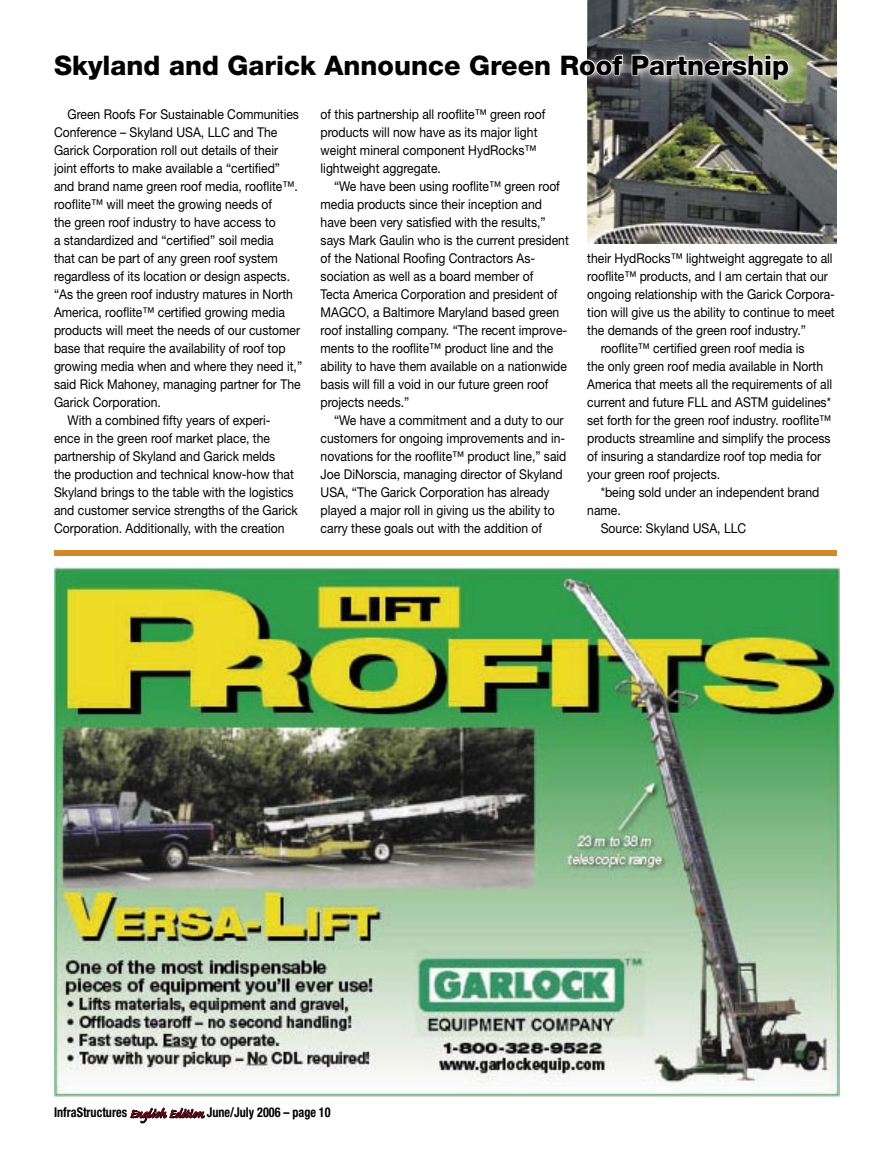
<style>
.page{position:relative;width:891px;height:1161px;background:#fff}
.page>*{position:absolute;margin:0;border:0;box-sizing:border-box;transform-origin:0 0}
.t1{font:800 27px "Helvetica Neue";color:#000}
.t2{font:13.5px/18px "Helvetica Neue";color:#000;scale:.9 1}
.t3{font:700 condensed 13.5px "Helvetica Neue";color:#000;scale:.9 1}
.s1{font-family:"Caflisch Script Pro";font-weight:400;font-stretch:normal;font-size:15px;color:#b00d2c}
</style>
<div class="page">
<svg style="left:130px;top:1107px;width:75px;height:17px"></svg>
<div style="left:54px;top:550px;width:783px;height:6px;background:#d28929"></div>
<img style="left:587px;top:0;width:250px;height:244px">
<img style="left:587px;top:47px;width:214px;height:45px">
<svg style="left:587px;top:54px;width:37px;height:62px;background:#636464"></svg>
<svg style="left:631px;top:54px;width:159px;height:27px"></svg>
<img style="left:54px;top:567px;width:786px;height:529px">
<h1 class="t1" style="left:54px;top:49px;width:737px">Skyland and Garick Announce Green Roof Partnership</h1>
<p class="t2" style="left:68px;top:105px;width:259px">Green Roofs For Sustainable Communities</p>
<p class="t2" style="left:54px;top:123px;width:250px">Conference – Skyland USA, LLC and The</p>
<p class="t2" style="left:54px;top:141px;width:251px">Garick Corporation roll out details of their</p>
<p class="t2" style="left:54px;top:159px;width:253px">joint efforts to make available a “certified”</p>
<p class="t2" style="left:54px;top:177px;width:272px">and brand name green roof media, rooflite™.</p>
<p class="t2" style="left:54px;top:195px;width:244px">rooflite™ will meet the growing needs of</p>
<p class="t2" style="left:54px;top:213px;width:248px">the green roof industry to have access to</p>
<p class="t2" style="left:54px;top:231px;width:246px">a standardized and “certified” soil media</p>
<p class="t2" style="left:54px;top:249px;width:250px">that can be part of any green roof system</p>
<p class="t2" style="left:54px;top:267px;width:264px">regardless of its location or design aspects.</p>
<p class="t2" style="left:54px;top:285px;width:267px">“As the green roof industry matures in North</p>
<p class="t2" style="left:54px;top:303px;width:258px">America, rooflite™ certified growing media</p>
<p class="t2" style="left:54px;top:321px;width:275px">products will meet the needs of our customer</p>
<p class="t2" style="left:54px;top:339px;width:259px">base that require the availability of roof top</p>
<p class="t2" style="left:54px;top:357px;width:277px">growing media when and where they need it,”</p>
<p class="t2" style="left:54px;top:375px;width:276px">said Rick Mahoney, managing partner for The</p>
<p class="t2" style="left:54px;top:393px;width:120px">Garick Corporation.</p>
<p class="t2" style="left:68px;top:411px;width:227px">With a combined fifty years of experi-</p>
<p class="t2" style="left:54px;top:429px;width:242px">ence in the green roof market place, the</p>
<p class="t2" style="left:54px;top:447px;width:247px">partnership of Skyland and Garick melds</p>
<p class="t2" style="left:54px;top:465px;width:268px">the production and technical know-how that</p>
<p class="t2" style="left:54px;top:483px;width:268px">Skyland brings to the table with the logistics</p>
<p class="t2" style="left:54px;top:501px;width:273px">and customer service strengths of the Garick</p>
<p class="t2" style="left:54px;top:519px;width:258px">Corporation. Additionally, with the creation</p>
<p class="t2" style="left:321px;top:105px;width:251px">of this partnership all rooflite™ green roof products will now have as its major light weight mineral component HydRocks™ lightweight aggregate.</p>
<p class="t2" style="left:321px;top:177px;width:277px;text-indent:14px">“We have been using rooflite™ green roof media products since their inception and have been very satisfied with the results,” says Mark Gaulin who is the current president of the National Roofing Contractors As&shy;sociation as well as a board member of<br>Tecta America Corporation and president of MAGCO, a Baltimore Maryland based green roof installing company. “The recent improve&shy;ments to the rooflite™ product line and the ability to have them available on a nationwide basis will fill a void in our future green roof projects needs.”</p>
<p class="t2" style="left:321px;top:411px;width:275px;text-indent:14px">“We have a commitment and a duty to our customers for ongoing improvements and in&shy;novations for the rooflite™ product line,” said Joe DiNorscia, managing director of Skyland USA, “The Garick Corporation has already played a major roll in giving us the ability to carry these goals out with the addition of</p>
<p class="t2" style="left:587px;top:249px;width:274px">their HydRocks™ lightweight aggregate to all</p>
<p class="t2" style="left:587px;top:267px;width:269px">rooflite™ products, and I am certain that our</p>
<p class="t2" style="left:587px;top:285px;width:277px">ongoing relationship with the Garick Corpora-</p>
<p class="t2" style="left:587px;top:303px;width:277px">tion will give us the ability to continue to meet</p>
<p class="t2" style="left:587px;top:321px;width:245px">the demands of the green roof industry.”</p>
<p class="t2" style="left:601px;top:339px;width:228px">rooflite™ certified green roof media is</p>
<p class="t2" style="left:587px;top:357px;width:264px">the only green roof media available in North</p>
<p class="t2" style="left:587px;top:375px;width:274px">America that meets all the requirements of all</p>
<p class="t2" style="left:587px;top:393px;width:272px">current and future FLL and ASTM guidelines*</p>
<p class="t2" style="left:587px;top:411px;width:273px">set forth for the green roof industry. rooflite™</p>
<p class="t2" style="left:587px;top:429px;width:272px">products streamline and simplify the process</p>
<p class="t2" style="left:587px;top:447px;width:261px">of insuring a standardize roof top media for</p>
<p class="t2" style="left:587px;top:465px;width:149px">your green roof projects.</p>
<p class="t2" style="left:601px;top:483px;width:244px">*being sold under an independent brand</p>
<p class="t2" style="left:587px;top:501px;width:39px">name.</p>
<p class="t2" style="left:601px;top:519px;width:163px">Source: Skyland USA, LLC</p>
<p class="t3" style="left:54px;top:1105px;width:309px">InfraStructures <span class="s1">English Edition</span> June/July 2006 – page 10</p>
</div>
